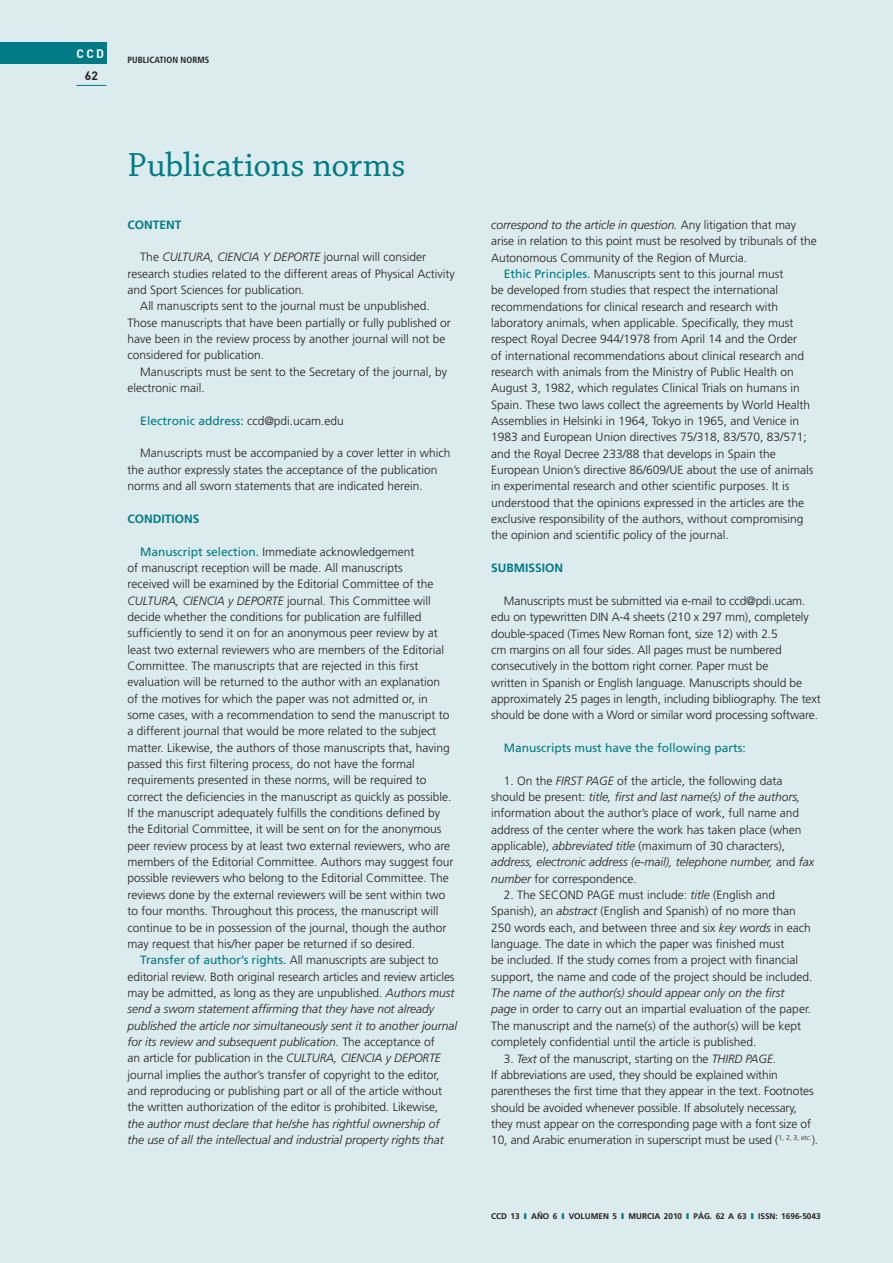
<style>
.page{position:relative;width:893px;height:1263px;background:#dbebee}
.page>*{position:absolute;margin:0;border:0;box-sizing:border-box;transform-origin:0 0}
.t1{font:35.25px "Chaparral Pro";letter-spacing:-.005em;color:#007b85}
.t2{font:300 12px/16.4px "Frutiger";color:#231f20}
.t3{font:italic 300 12px/16.4px "Frutiger";letter-spacing:-.005em;color:#231f20}
.t4{font:12px "Frutiger";color:#007b85}
.t5{font:700 12px "Frutiger";color:#007b85}
.t6{font:12px "DIN Bold";color:#fff}
.t7{font:12px "DIN Bold";color:#231f20}
.t8{font:700 condensed 9px "Frutiger";letter-spacing:.005em;color:#231f20}
.t9{font:700 8.25px "Frutiger";color:#231f20}
.s1{font-style:normal}
.s2{font-style:italic}
.s3{font-weight:300;color:#231f20}
.s4{font-weight:400;color:#007b85}
.s5{font-weight:900;color:#007b85}
</style>
<div class="page">
<div style="left:0;top:43px;width:106px;height:21px;background:#007b85"></div>
<svg style="left:77px;top:85px;width:29px;height:1px"></svg>
<p class="t6" style="left:77px;top:46px;width:29px">CCD</p>
<p class="t7" style="left:85px;top:68px;width:15px">62</p>
<p class="t8" style="left:128px;top:55px;width:77px">PUBLICATION NORMS</p>
<h1 class="t1" style="left:128px;top:145px;width:280px">Publications norms</h1>
<p class="t5" style="left:128px;top:217px;width:56px">CONTENT</p>
<p class="t3" style="left:140px;top:249px;width:287px"><span class="s1">The</span> CULTURA, CIENCIA Y DEPORTE <span class="s1">journal will consider</span></p>
<p class="t2" style="left:128px;top:265px;width:329px">research studies related to the different areas of Physical Activity</p>
<p class="t2" style="left:128px;top:282px;width:179px">and Sport Sciences for publication<span class="s2">.</span></p>
<p class="t2" style="left:140px;top:298px;width:291px">All manuscripts sent to the journal must be unpublished.</p>
<p class="t2" style="left:128px;top:314px;width:325px">Those manuscripts that have been partially or fully published or</p>
<p class="t2" style="left:128px;top:331px;width:319px">have been in the review process by another journal will not be</p>
<p class="t2" style="left:128px;top:347px;width:138px">considered for publication.</p>
<p class="t2" style="left:140px;top:363px;width:308px">Manuscripts must be sent to the Secretary of the journal, by</p>
<p class="t2" style="left:128px;top:380px;width:79px">electronic mail.</p>
<p class="t4" style="left:140px;top:414px;width:205px">Electronic address: <span class="s3">ccd@pdi.ucam.edu</span></p>
<p class="t2" style="left:128px;top:445px;width:324px;text-indent:13px">Manuscripts must be accompanied by a cover letter in which the author expressly states the acceptance of the publication norms and all sworn statements that are indicated herein.</p>
<p class="t5" style="left:128px;top:512px;width:74px">CONDITIONS</p>
<p class="t2" style="left:128px;top:543px;width:328px;text-indent:13px"><span class="s4">Manuscript selection.</span> Immediate acknowledgement<br>of manuscript reception will be made. All manuscripts<br>received will be examined by the Editorial Committee of the <span class="s2">CULTURA, CIENCIA y DEPORTE</span> journal. This Committee will decide whether the conditions for publication are fulfilled sufficiently to send it on for an anonymous peer review by at least two external reviewers who are members of the Editorial Committee. The manuscripts that are rejected in this first evaluation will be returned to the author with an explanation of the motives for which the paper was not admitted or, in some cases, with a recommendation to send the manuscript to a different journal that would be more related to the subject matter. Likewise, the authors of those manuscripts that, having passed this first filtering process, do not have the formal requirements presented in these norms, will be required to correct the deficiencies in the manuscript as quickly as possible.<br>If the manuscript adequately fulfills the conditions defined by the Editorial Committee, it will be sent on for the anonymous peer review process by at least two external reviewers, who are members of the Editorial Committee. Authors may suggest four possible reviewers who belong to the Editorial Committee. The reviews done by the external reviewers will be sent within two to four months. Throughout this process, the manuscript will continue to be in possession of the journal, though the author may request that his/her paper be returned if so desired.</p>
<p class="t2" style="left:128px;top:952px;width:331px;text-indent:13px"><span class="s4">Transfer of author’s rights.</span> All manuscripts are subject to editorial review. Both original research articles and review articles may be admitted, as long as they are unpublished. <span class="s2">Authors must send a sworn statement affirming that they have not already published the article nor simultaneously sent it to another journal for its review and subsequent publication.</span> The acceptance of<br>an article for publication in the <span class="s2">CULTURA, CIENCIA y DEPORTE </span>journal implies the author’s transfer of copyright to the editor, and reproducing or publishing part or all of the article without the written authorization of the editor is prohibited. Likewise,</p>
<p class="t3" style="left:128px;top:1115px;width:318px">the author must declare that he/she has rightful ownership of the use of all the intellectual and industrial property rights that</p>
<p class="t3" style="left:491px;top:217px;width:307px">correspond to the article in question. <span class="s1">Any litigation that may</span></p>
<p class="t2" style="left:491px;top:233px;width:327px">arise in relation to this point must be resolved by tribunals of the</p>
<p class="t2" style="left:491px;top:249px;width:257px">Autonomous Community of the Region of Murcia.</p>
<p class="t2" style="left:504px;top:266px;width:281px"><span class="s4">Ethic Principles.</span> Manuscripts sent to this journal must</p>
<p class="t2" style="left:491px;top:282px;width:289px">be developed from studies that respect the international</p>
<p class="t2" style="left:491px;top:298px;width:288px">recommendations for clinical research and research with</p>
<p class="t2" style="left:491px;top:315px;width:304px">laboratory animals, when applicable. Specifically, they must</p>
<p class="t2" style="left:491px;top:331px;width:307px">respect Royal Decree 944/1978 from April 14 and the Order</p>
<p class="t2" style="left:491px;top:347px;width:314px">of international recommendations about clinical research and</p>
<p class="t2" style="left:491px;top:364px;width:304px">research with animals from the Ministry of Public Health on</p>
<p class="t2" style="left:491px;top:380px;width:310px">August 3, 1982, which regulates Clinical Trials on humans in</p>
<p class="t2" style="left:491px;top:396px;width:320px">Spain. These two laws collect the agreements by World Health</p>
<p class="t2" style="left:491px;top:413px;width:310px">Assemblies in Helsinki in 1964, Tokyo in 1965, and Venice in</p>
<p class="t2" style="left:491px;top:429px;width:317px">1983 and European Union directives 75/318, 83/570, 83/571;</p>
<p class="t2" style="left:491px;top:445px;width:286px">and the Royal Decree 233/88 that develops in Spain the</p>
<p class="t2" style="left:491px;top:462px;width:324px">European Union’s directive 86/609/UE about the use of animals</p>
<p class="t2" style="left:491px;top:478px;width:300px">in experimental research and other scientific purposes. It is</p>
<p class="t2" style="left:491px;top:494px;width:314px">understood that the opinions expressed in the articles are the</p>
<p class="t2" style="left:491px;top:511px;width:314px">exclusive responsibility of the authors, without compromising</p>
<p class="t2" style="left:491px;top:527px;width:239px">the opinion and scientific policy of the journal.</p>
<p class="t5" style="left:491px;top:561px;width:74px">SUBMISSION</p>
<p class="t2" style="left:491px;top:592px;width:331px;text-indent:13px">Manuscripts must be submitted via e-mail to ccd@pdi.ucam. edu on typewritten DIN A-4 sheets (210 x 297 mm), completely double-spaced (Times New Roman font, size 12) with 2.5<br>cm margins on all four sides. All pages must be numbered consecutively in the bottom right corner. Paper must be<br>written in Spanish or English language. Manuscripts should be approximately 25 pages in length, including bibliography. The text should be done with a Word or similar word processing software.</p>
<p class="t4" style="left:504px;top:741px;width:244px">Manuscripts must have the following parts:</p>
<p class="t2" style="left:491px;top:772px;width:324px;text-indent:13px">1. On the <span class="s2">FIRST PAGE</span> of the article, the following data should be present: <span class="s2">title, first and last name(s) of the authors, </span>information about the author’s place of work, full name and address of the center where the work has taken place (when applicable), <span class="s2">abbreviated title</span> (maximum of 30 characters), <span class="s2">address, electronic address (e-mail), telephone number,</span> and <span class="s2">fax number</span> for correspondence.</p>
<p class="t2" style="left:491px;top:887px;width:323px;text-indent:13px">2. The SECOND PAGE must include: <span class="s2">title</span> (English and Spanish), an <span class="s2">abstract</span> (English and Spanish) of no more than 250 words each, and between three and six <span class="s2">key words</span> in each language. The date in which the paper was finished must<br>be included. If the study comes from a project with financial support, the name and code of the project should be included.</p>
<p class="t2" style="left:491px;top:985px;width:322px"><span class="s2">The name of the author(s) should appear only on the first page</span> in order to carry out an impartial evaluation of the paper.<br>The manuscript and the name(s) of the author(s) will be kept completely confidential until the article is published.</p>
<p class="t2" style="left:491px;top:1050px;width:329px;text-indent:13px">3. <span class="s2">Text</span> of the manuscript, starting on the <span class="s2">THIRD PAGE</span>.<br>If abbreviations are used, they should be explained within parentheses the first time that they appear in the text. Footnotes should be avoided whenever possible. If absolutely necessary, they must appear on the corresponding page with a font size of 10, and Arabic enumeration in superscript must be used (<sup>1,</sup> <sup>2,</sup> <sup>3,</sup> <sup>etc.</sup>).</p>
<p class="t9" style="left:491px;top:1211px;width:331px">CCD 13 <span class="s5">I</span> AÑO 6 <span class="s5">I</span> VOLUMEN 5 <span class="s5">I</span> MURCIA 2010 <span class="s5">I</span> PÁG. 62 a 63 <span class="s5">I</span> ISSN: 1696-5043</p>
</div>
